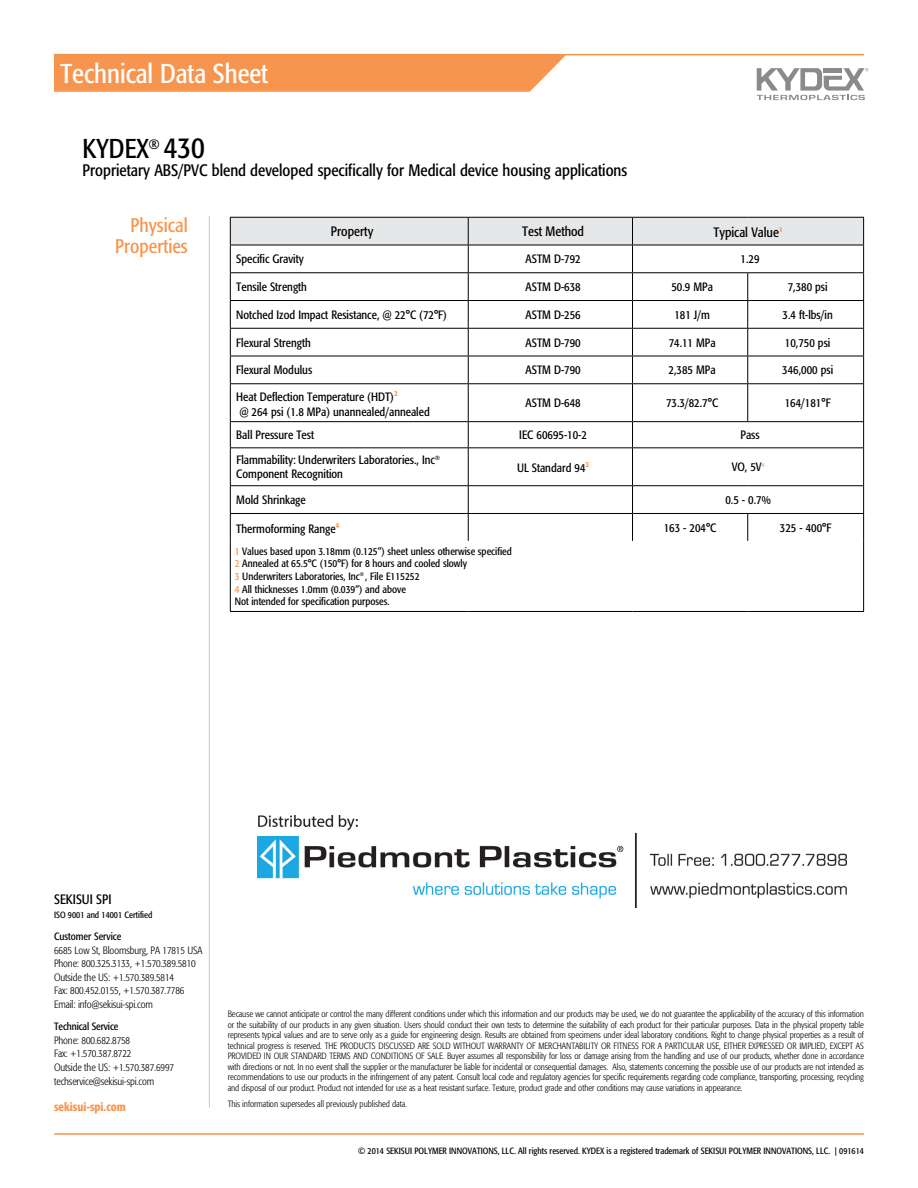
<style>
.page{position:relative;width:918px;height:1188px;background:#fff}
.page>*{position:absolute;margin:0;border:0;box-sizing:border-box;transform-origin:0 0}
.t1{font:condensed 30px "Formata";color:#000}
.t2{font:condensed 27px "Formata";color:#fff}
.t3{font:condensed 27px "Formata";color:#000}
.t4{font:condensed 19.5px/21px "Formata";color:#f7954e;text-align:right}
.t5{font:condensed 16.5px "Formata";color:#000}
.t6{font:condensed 13.5px "Formata";color:#000}
.t7{font:condensed 12px/14.4px "Formata";color:#000}
.t8{font:500 condensed 12px "Formata";color:#f7954e}
.t9{font:condensed 10.5px/12.6px "Formata";color:#000}
.t10{font:300 condensed 10.5px/13.5px "Formata";letter-spacing:-.01em;color:#000}
.t11{font:300 condensed 9px/10.5px "Formata";letter-spacing:-.005em;color:#000;text-align:justify}
.t12{font:condensed 9px "Formata";color:#000}
.s1{color:#f7954e}
</style>
<div class="page">
<hr style="left:209px;top:216px;width:1px;height:891px;background:#c7c8ca">
<hr style="left:54px;top:1133px;width:810px;height:2px;background:#f7954e">
<svg style="left:757px;top:68px;width:111px;height:32px"></svg>
<hr style="left:54px;top:54px;width:810px;height:1px;background:#f7954e">
<div style="left:54px;top:55px;width:513px;height:37px;background:#f7954e"></div>
<svg style="left:231px;top:384px;width:632px;height:157px"></svg>
<svg style="left:230px;top:217px;width:634px;height:166px"></svg>
<hr style="left:230px;top:383px;width:238px;height:1px;background:#000">
<hr style="left:230px;top:384px;width:1px;height:37px;background:#000">
<hr style="left:468px;top:383px;width:165px;height:1px;background:#000">
<hr style="left:468px;top:384px;width:1px;height:37px;background:#000">
<hr style="left:633px;top:383px;width:115px;height:1px;background:#000">
<hr style="left:632px;top:384px;width:1px;height:37px;background:#000">
<hr style="left:748px;top:383px;width:116px;height:1px;background:#000">
<hr style="left:747px;top:384px;width:1px;height:37px;background:#000">
<hr style="left:863px;top:384px;width:1px;height:37px;background:#000">
<hr style="left:230px;top:421px;width:238px;height:1px;background:#000">
<svg style="left:230px;top:422px;width:1px;height:25px"></svg>
<hr style="left:468px;top:421px;width:165px;height:1px;background:#000">
<svg style="left:468px;top:422px;width:1px;height:25px"></svg>
<hr style="left:633px;top:421px;width:115px;height:1px;background:#000">
<svg style="left:632px;top:422px;width:1px;height:25px"></svg>
<hr style="left:748px;top:421px;width:116px;height:1px;background:#000">
<svg style="left:863px;top:422px;width:1px;height:25px"></svg>
<hr style="left:230px;top:447px;width:238px;height:1px;background:#000">
<hr style="left:230px;top:448px;width:1px;height:37px;background:#000">
<hr style="left:468px;top:447px;width:165px;height:1px;background:#000">
<hr style="left:468px;top:448px;width:1px;height:37px;background:#000">
<hr style="left:633px;top:447px;width:115px;height:1px;background:#000">
<hr style="left:632px;top:448px;width:1px;height:37px;background:#000">
<hr style="left:748px;top:447px;width:116px;height:1px;background:#000">
<hr style="left:863px;top:448px;width:1px;height:37px;background:#000">
<hr style="left:230px;top:485px;width:238px;height:1px;background:#000">
<hr style="left:468px;top:485px;width:165px;height:1px;background:#000">
<hr style="left:633px;top:485px;width:115px;height:1px;background:#000">
<hr style="left:748px;top:485px;width:116px;height:1px;background:#000">
<hr style="left:230px;top:513px;width:238px;height:1px;background:#000">
<svg style="left:230px;top:486px;width:1px;height:55px"></svg>
<hr style="left:468px;top:513px;width:165px;height:1px;background:#000">
<svg style="left:468px;top:486px;width:1px;height:55px"></svg>
<hr style="left:633px;top:513px;width:115px;height:1px;background:#000">
<svg style="left:632px;top:486px;width:1px;height:55px"></svg>
<hr style="left:748px;top:513px;width:116px;height:1px;background:#000">
<svg style="left:747px;top:514px;width:1px;height:27px"></svg>
<svg style="left:863px;top:486px;width:1px;height:55px"></svg>
<hr style="left:230px;top:541px;width:1px;height:70px;background:#000">
<hr style="left:863px;top:541px;width:1px;height:70px;background:#000">
<hr style="left:230px;top:611px;width:238px;height:1px;background:#000">
<hr style="left:468px;top:611px;width:165px;height:1px;background:#000">
<hr style="left:633px;top:611px;width:115px;height:1px;background:#000">
<hr style="left:748px;top:611px;width:116px;height:1px;background:#000">
<img style="left:257px;top:815px;width:589px;height:93px">
<h2 class="t2" style="left:60px;top:58px;width:209px">Technical Data Sheet</h2>
<h2 class="t3" style="left:82px;top:133px;width:79px">KYDEX<sup>®</sup></h2>
<h1 class="t1" style="left:164px;top:130px;width:43px">430</h1>
<h3 class="t5" style="left:82px;top:161px;width:546px">Proprietary ABS/PVC blend developed specifically for Medical device housing applications</h3>
<h3 class="t4" style="left:115px;top:214px;width:74px">Physical<br>Properties</h3>
<h3 class="t6" style="left:331px;top:224px;width:44px">Property</h3>
<h3 class="t6" style="left:522px;top:224px;width:63px">Test Method</h3>
<h3 class="t6" style="left:714px;top:224px;width:71px">Typical Value<sup>1</sup></h3>
<h3 class="t7" style="left:236px;top:252px;width:69px">Specific Gravity</h3>
<h3 class="t7" style="left:526px;top:252px;width:57px">ASTM D-792</h3>
<h3 class="t7" style="left:741px;top:252px;width:20px">1.29</h3>
<h3 class="t7" style="left:236px;top:280px;width:72px">Tensile Strength</h3>
<h3 class="t7" style="left:526px;top:280px;width:57px">ASTM D-638</h3>
<h3 class="t7" style="left:671px;top:280px;width:43px">50.9 MPa</h3>
<h3 class="t7" style="left:788px;top:280px;width:41px">7,380 psi</h3>
<h3 class="t7" style="left:236px;top:307px;width:212px">Notched Izod Impact Resistance, @ 22°C (72°F)</h3>
<h3 class="t7" style="left:526px;top:307px;width:57px">ASTM D-256</h3>
<h3 class="t7" style="left:674px;top:307px;width:37px">181 J/m</h3>
<h3 class="t7" style="left:783px;top:307px;width:52px">3.4 ft-lbs/in</h3>
<h3 class="t7" style="left:236px;top:335px;width:76px">Flexural Strength</h3>
<h3 class="t7" style="left:526px;top:335px;width:57px">ASTM D-790</h3>
<h3 class="t7" style="left:669px;top:335px;width:48px">74.11 MPa</h3>
<h3 class="t7" style="left:785px;top:335px;width:47px">10,750 psi</h3>
<h3 class="t7" style="left:236px;top:363px;width:77px">Flexural Modulus</h3>
<h3 class="t7" style="left:526px;top:363px;width:57px">ASTM D-790</h3>
<h3 class="t7" style="left:669px;top:363px;width:48px">2,385 MPa</h3>
<h3 class="t7" style="left:782px;top:363px;width:52px">346,000 psi</h3>
<h3 class="t7" style="left:236px;top:390px;width:195px">Heat Deflection Temperature (HDT)<sup>2<br></sup>@ 264 psi (1.8 MPa) unannealed/annealed</h3>
<h3 class="t7" style="left:526px;top:396px;width:57px">ASTM D-648</h3>
<h3 class="t7" style="left:666px;top:396px;width:54px">73.3/82.7°C</h3>
<h3 class="t7" style="left:785px;top:396px;width:47px">164/181°F</h3>
<h3 class="t7" style="left:236px;top:428px;width:79px">Ball Pressure Test</h3>
<h3 class="t7" style="left:519px;top:428px;width:69px">IEC 60695-10-2</h3>
<h3 class="t7" style="left:741px;top:428px;width:21px">Pass</h3>
<h3 class="t7" style="left:236px;top:453px;width:205px">Flammability: Underwriters Laboratories., Inc<sup>®<br></sup>Component Recognition</h3>
<h3 class="t7" style="left:517px;top:461px;width:73px">UL Standard 94<sup>3</sup></h3>
<h3 class="t7" style="left:732px;top:460px;width:34px">VO, 5V<sup>4</sup></h3>
<h3 class="t7" style="left:236px;top:493px;width:71px">Mold Shrinkage</h3>
<h3 class="t7" style="left:725px;top:493px;width:47px">0.5 - 0.7%</h3>
<h3 class="t7" style="left:236px;top:521px;width:105px">Thermoforming Range<sup>4</sup></h3>
<h3 class="t7" style="left:664px;top:520px;width:54px">163 - 204°C</h3>
<h3 class="t7" style="left:780px;top:520px;width:53px">325 - 400°F</h3>
<p class="t9" style="left:235px;top:545px;width:278px"><span class="s1">1</span> Values based upon 3.18mm (0.125”) sheet unless otherwise specified <span class="s1">2</span> Annealed at 65.5°C (150°F) for 8 hours and cooled slowly<br><span class="s1">3</span> Underwriters Laboratories, Inc<sup>®</sup> , File E115252<br><span class="s1">4</span> All thicknesses 1.0mm (0.039”) and above<br>Not intended for specification purposes.</p>
<h3 class="t6" style="left:54px;top:892px;width:57px">SEKISUI SPI</h3>
<p class="t12" style="left:54px;top:910px;width:100px">ISO 9001 and 14001 Certified</p>
<p class="t9" style="left:54px;top:930px;width:69px">Customer Service</p>
<p class="t10" style="left:54px;top:943px;width:150px">6685 Low St, Bloomsburg, PA 17815 USA Phone: 800.325.3133, +1.570.389.5810<br>Outside the US: +1.570.389.5814<br>Fax: 800.452.0155, +1.570.387.7786<br>Email: info@sekisui-spi.com</p>
<p class="t9" style="left:54px;top:1020px;width:66px">Technical Service</p>
<p class="t10" style="left:54px;top:1034px;width:122px">Phone: 800.682.8758<br>Fax: +1.570.387.8722<br>Outside the US: +1.570.387.6997 techservice@sekisui-spi.com</p>
<h3 class="t8" style="left:54px;top:1100px;width:73px">sekisui-spi.com</h3>
<p class="t11" style="left:228px;top:1009px;width:638px">Because we cannot anticipate or control the many different conditions under which this information and our products may be used, we do not guarantee the applicability of the accuracy of this information or the suitability of our products in any given situation. Users should conduct their own tests to determine the suitability of each product for their particular purposes. Data in the physical property table represents typical values and are to serve only as a guide for engineering design. Results are obtained from specimens under ideal laboratory conditions. Right to change physical properties as a result of technical progress is reserved. THE PRODUCTS DISCUSSED ARE SOLD WITHOUT WARRANTY OF MERCHANTABILITY OR FITNESS FOR A PARTICULAR USE, EITHER EXPRESSED OR IMPLIED, EXCEPT AS PROVIDED IN OUR STANDARD TERMS AND CONDITIONS OF SALE. Buyer assumes all responsibility for loss or damage arising from the handling and use of our products, whether done in accordance with directions or not. In no event shall the supplier or the manufacturer be liable for incidental or consequential damages. Also, statements concerning the possible use of our products are not intended as recommendations to use our products in the infringement of any patent. Consult local code and regulatory agencies for specific requirements regarding code compliance, transporting, processing, recycling and disposal of our product. Product not intended for use as a heat resistant surface. Texture, product grade and other conditions may cause variations in appearance.</p>
<p class="t11" style="left:228px;top:1099px;width:181px">This information supersedes all previously published data.</p>
<p class="t12" style="left:358px;top:1146px;width:507px">© 2014 Sekisui Polymer Innovations, LLC. All rights reserved. KYDEX is a registered trademark of Sekisui Polymer Innovations, LLC. | 091614</p>
</div>
